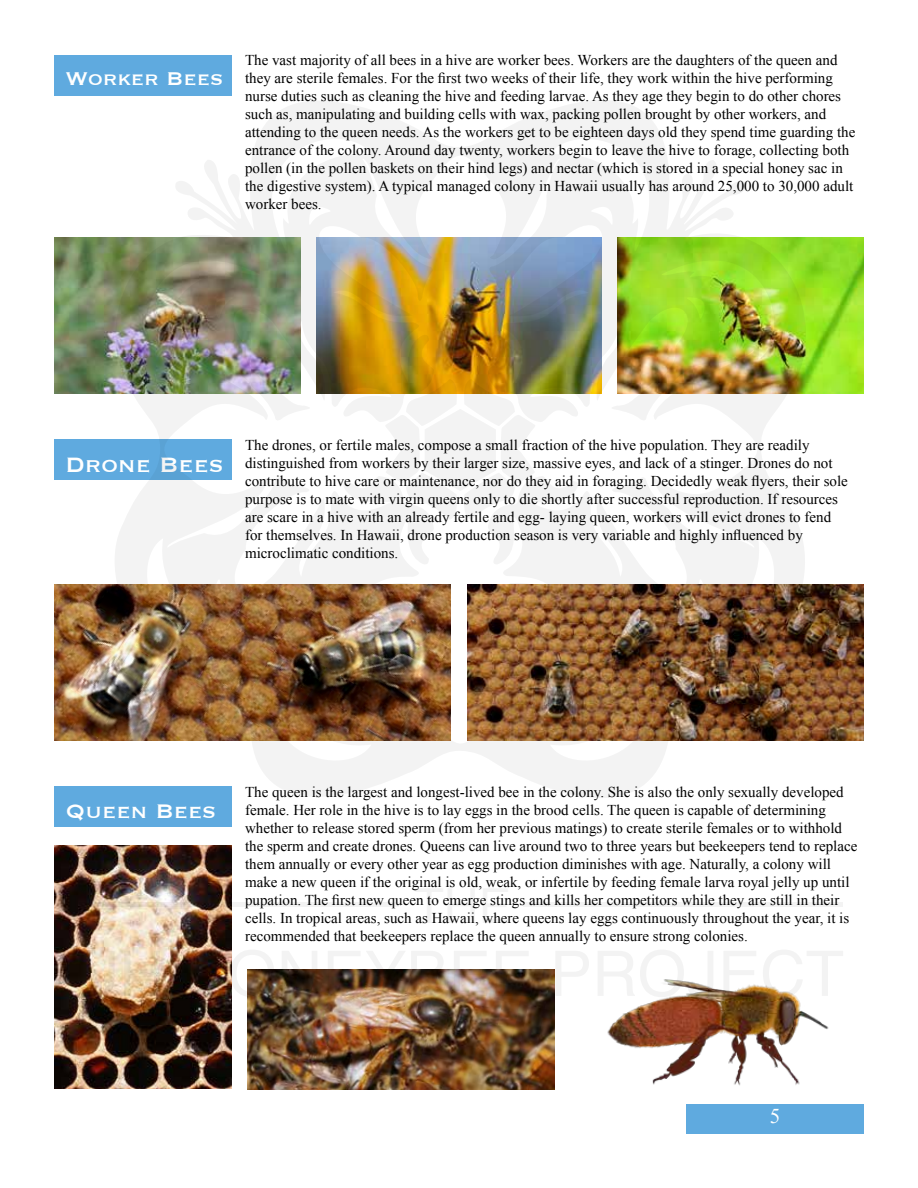
<style>
.page{position:relative;width:918px;height:1188px;background:#fff}
.page>*{position:absolute;margin:0;border:0;box-sizing:border-box;transform-origin:0 0}
.t1{font:48.3px "Helvetica";color:#000}
.t2{font:27px "Copperplate";color:#fff}
.t3{font:25.5px "Copperplate";color:#fff}
.t4{font:24px "Copperplate";color:#fff}
.t5{font:21px "Times New Roman";color:#fff}
.t6{font:15px/18px "Times New Roman";color:#000}
</style>
<div class="page">
<div style="left:686px;top:1105px;width:178px;height:29px;background:#5faadf"></div>
<img style="left:54px;top:585px;width:38px;height:156px">
<div style="left:54px;top:55px;width:178px;height:41px;background:#5faadf"></div>
<img style="left:840px;top:585px;width:24px;height:156px">
<div style="left:54px;top:439px;width:178px;height:41px;background:#5faadf"></div>
<img style="left:54px;top:238px;width:38px;height:156px">
<img style="left:840px;top:238px;width:24px;height:156px">
<div style="left:54px;top:786px;width:178px;height:41px;background:#5faadf"></div>
<img style="left:54px;top:846px;width:178px;height:242px">
<img style="left:248px;top:969px;width:307px;height:120px">
<img style="left:607px;top:979px;width:222px;height:107px">
<img style="left:92px;top:100px;width:748px;height:698px">
<svg style="left:385px;top:379px;width:151px;height:141px"></svg>
<hr style="left:524px;top:903px;width:319px;height:4px;background:#f3f3f3">
<svg style="left:79px;top:903px;width:320px;height:4px"></svg>
<h3 class="t4" style="left:65px;top:63px;width:160px">Worker Bees</h3>
<p class="t6" style="left:245px;top:51px;width:612px">The vast majority of all bees in a hive are worker bees. Workers are the daughters of the queen and they are sterile females. For the first two weeks of their life, they work within the hive performing nurse duties such as cleaning the hive and feeding larvae. As they age they begin to do other chores such as, manipulating and building cells with wax, packing pollen brought by other workers, and attending to the queen needs. As the workers get to be eighteen days old they spend time guarding the entrance of the colony. Around day twenty, workers begin to leave the hive to forage, collecting both pollen (in the pollen baskets on their hind legs) and nectar (which is stored in a special honey sac in the digestive system). A typical managed colony in Hawaii usually has around 25,000 to 30,000 adult worker bees.</p>
<h2 class="t2" style="left:65px;top:447px;width:160px">Drone Bees</h2>
<p class="t6" style="left:245px;top:435px;width:604px">The drones, or fertile males, compose a small fraction of the hive population. They are readily distinguished from workers by their larger size, massive eyes, and lack of a stinger. Drones do not contribute to hive care or maintenance, nor do they aid in foraging. Decidedly weak flyers, their sole purpose is to mate with virgin queens only to die shortly after successful reproduction. If resources are scare in a hive with an already fertile and egg- laying queen, workers will evict drones to fend for themselves. In Hawaii, drone production season is very variable and highly influenced by microclimatic conditions.</p>
<h3 class="t3" style="left:65px;top:794px;width:152px">Queen Bees</h3>
<p class="t6" style="left:245px;top:782px;width:614px">The queen is the largest and longest-lived bee in the colony. She is also the only sexually developed female. Her role in the hive is to lay eggs in the brood cells. The queen is capable of determining whether to release stored sperm (from her previous matings) to create sterile females or to withhold the sperm and create drones. Queens can live around two to three years but beekeepers tend to replace them annually or every other year as egg production diminishes with age. Naturally, a colony will make a new queen if the original is old, weak, or infertile by feeding female larva royal jelly up until pupation. The first new queen to emerge stings and kills her competitors while they are still in their cells. In tropical areas, such as Hawaii, where queens lay eggs continuously throughout the year, it is recommended that beekeepers replace the queen annually to ensure strong colonies.</p>
<h1 class="t1" style="left:414px;top:868px;width:98px">THE</h1>
<h3 class="t5" style="left:770px;top:1102px;width:12px">5</h3>
</div>
